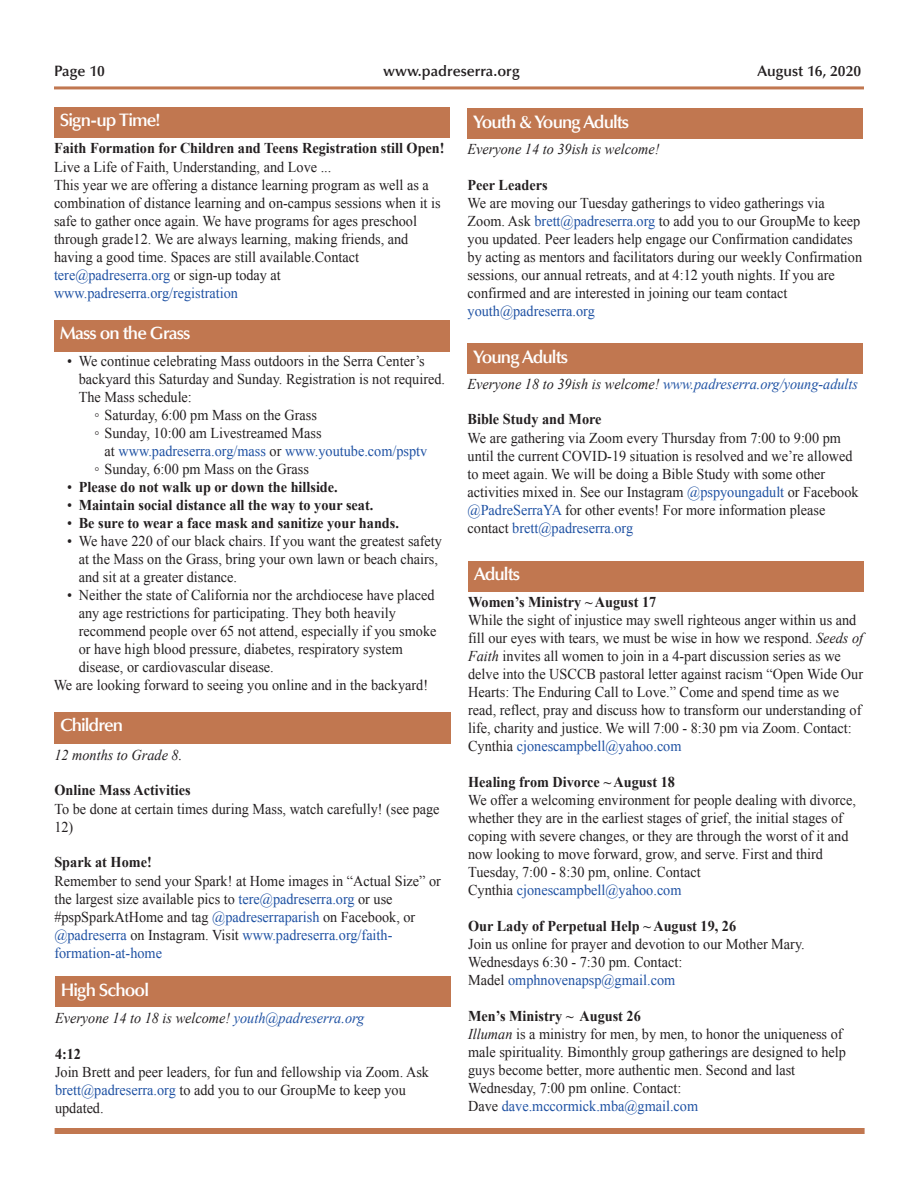
<style>
.page{position:relative;width:918px;height:1188px;background:#fff}
.page>*{position:absolute;margin:0;border:0;box-sizing:border-box;transform-origin:0 0}
.t1{font:600 18px "Optima LT Std";letter-spacing:-.05em;color:#fff}
.t2{font:15px/18px "Times New Roman";color:#231f20;scale:.95 1}
.t3{font:700 15px "Times New Roman";color:#231f20;scale:.95 1}
.t4{font:italic 15px "Times New Roman";color:#231f20;scale:.95 1}
.t5{font:15px "Times New Roman";color:#1e51a3;scale:.95 1}
.t6{font:italic 15px "Times New Roman";color:#1e51a3;scale:.95 1}
.t7{font:600 15px "Optima LT Std";color:#231f20}
.s1{color:#1e51a3}
.s2{color:#231f20}
.s3{font-weight:400}
.s4{font-style:italic}
.s5{font-weight:700}
</style>
<div class="page">
<hr style="left:54px;top:86px;width:810px;height:3px;background:#c17750">
<div style="left:55px;top:1128px;width:810px;height:6px;background:#c17750"></div>
<div style="left:468px;top:343px;width:395px;height:31px;background:#c17750"></div>
<div style="left:468px;top:108px;width:395px;height:31px;background:#c17750"></div>
<div style="left:55px;top:977px;width:396px;height:30px;background:#c17750"></div>
<div style="left:54px;top:107px;width:396px;height:31px;background:#c17750"></div>
<div style="left:54px;top:712px;width:396px;height:32px;background:#c17750"></div>
<div style="left:54px;top:320px;width:396px;height:32px;background:#c17750"></div>
<div style="left:468px;top:561px;width:396px;height:31px;background:#c17750"></div>
<p class="t7" style="left:54px;top:62px;width:53px">Page 10</p>
<p class="t7" style="left:383px;top:62px;width:138px">www.padreserra.org</p>
<p class="t7" style="left:758px;top:62px;width:105px">August 16, 2020</p>
<p class="t1" style="left:60px;top:110px;width:102px">Sign-up Time!</p>
<p class="t3" style="left:54px;top:138px;width:413px">Faith Formation for Children and Teens Registration still Open!</p>
<p class="t2" style="left:54px;top:157px;width:409px">Live a Life of Faith, Understanding, and Love ...<br>This year we are offering a distance learning program as well as a combination of distance learning and on-campus sessions when it is safe to gather once again. We have programs for ages preschool through grade12. We are always learning, making friends, and having a good time. Spaces are still available.Contact <span class="s1">tere@padreserra.org</span> or sign-up today at <span class="s1">www.padreserra.org/registration</span></p>
<p class="t1" style="left:60px;top:323px;width:132px">Mass on the Grass</p>
<p class="t2" style="left:67px;top:351px;width:378px">• We continue celebrating Mass outdoors in the Serra Center’s</p>
<p class="t2" style="left:79px;top:369px;width:387px">backyard this Saturday and Sunday. Registration is not required.</p>
<p class="t2" style="left:79px;top:387px;width:121px">The Mass schedule:</p>
<p class="t2" style="left:95px;top:406px;width:236px">◦ Saturday, 6:00 pm Mass on the Grass</p>
<p class="t2" style="left:95px;top:424px;width:241px">◦ Sunday, 10:00 am Livestreamed Mass</p>
<p class="t5" style="left:105px;top:440px;width:341px"><span class="s2">at</span> www.padreserra.org/mass <span class="s2">or</span> www.youtube.com/psptv</p>
<p class="t2" style="left:95px;top:460px;width:227px">◦ Sunday, 6:00 pm Mass on the Grass</p>
<p class="t3" style="left:67px;top:476px;width:286px"><span class="s3">•</span> Please do not walk up or down the hillside.</p>
<p class="t3" style="left:67px;top:494px;width:324px"><span class="s3">•</span> Maintain social distance all the way to your seat.</p>
<p class="t3" style="left:67px;top:512px;width:351px"><span class="s3">•</span> Be sure to wear a face mask and sanitize your hands.</p>
<p class="t2" style="left:79px;top:531px;width:384px;text-indent:-12px">• We have 220 of our black chairs. If you want the greatest safety at the Mass on the Grass, bring your own lawn or beach chairs, and sit at a greater distance.</p>
<p class="t2" style="left:67px;top:585px;width:388px">• Neither the state of California nor the archdiocese have placed</p>
<p class="t2" style="left:79px;top:603px;width:335px">any age restrictions for participating. They both heavily</p>
<p class="t2" style="left:79px;top:621px;width:378px">recommend people over 65 not attend, especially if you smoke</p>
<p class="t2" style="left:79px;top:639px;width:343px">or have high blood pressure, diabetes, respiratory system</p>
<p class="t2" style="left:79px;top:657px;width:207px">disease, or cardiovascular disease.</p>
<p class="t2" style="left:54px;top:675px;width:396px">We are looking forward to seeing you online and in the backyard!</p>
<p class="t1" style="left:60px;top:715px;width:65px">Children</p>
<p class="t4" style="left:54px;top:744px;width:136px">12 months to Grade 8.</p>
<p class="t3" style="left:54px;top:780px;width:145px">Online Mass Activities</p>
<p class="t2" style="left:54px;top:799px;width:407px">To be done at certain times during Mass, watch carefully! (see page<br>12)</p>
<p class="t3" style="left:54px;top:852px;width:104px">Spark at Home!</p>
<p class="t2" style="left:54px;top:871px;width:409px">Remember to send your Spark! at Home images in “Actual Size” or the largest size available pics to <span class="s1">tere@padreserra.org</span> or use #pspSparkAtHome and tag <span class="s1">@padreserraparish</span> on Facebook, or <span class="s1">@padreserra</span> on Instagram. Visit <span class="s1">www.padreserra.org/faith&shy;formation-at-home</span></p>
<p class="t1" style="left:61px;top:979px;width:90px">High School</p>
<p class="t4" style="left:55px;top:1008px;width:327px">Everyone 14 to 18 is welcome! <span class="s1">youth@padreserra.org</span></p>
<p class="t3" style="left:55px;top:1043px;width:29px">4:12</p>
<p class="t2" style="left:55px;top:1062px;width:395px">Join Brett and peer leaders, for fun and fellowship via Zoom. Ask <span class="s1">brett@padreserra.org</span> to add you to our GroupMe to keep you updated.</p>
<p class="t1" style="left:474px;top:111px;width:157px">Youth &amp; Young Adults</p>
<p class="t4" style="left:468px;top:138px;width:204px">Everyone 14 to 39ish is welcome!</p>
<p class="t3" style="left:468px;top:174px;width:86px">Peer Leaders</p>
<p class="t2" style="left:468px;top:193px;width:417px">We are moving our Tuesday gatherings to video gatherings via Zoom. Ask <span class="s1">brett@padreserra.org</span> to add you to our GroupMe to keep you updated. Peer leaders help engage our Confirmation candidates by acting as mentors and facilitators during our weekly Confirmation sessions, our annual retreats, and at 4:12 youth nights. If you are confirmed and are interested in joining our team contact</p>
<p class="t5" style="left:468px;top:300px;width:135px">youth@padreserra.org</p>
<p class="t1" style="left:474px;top:346px;width:96px">Young Adults</p>
<p class="t6" style="left:468px;top:373px;width:413px"><span class="s2">Everyone 18 to 39ish is welcome!</span> www.padreserra.org/young-adults</p>
<p class="t3" style="left:468px;top:409px;width:143px">Bible Study and More</p>
<p class="t2" style="left:468px;top:428px;width:413px">We are gathering via Zoom every Thursday from 7:00 to 9:00 pm until the current COVID-19 situation is resolved and we’re allowed to meet again. We will be doing a Bible Study with some other activities mixed in. See our Instagram <span class="s1">@pspyoungadult</span> or Facebook <span class="s1">@PadreSerraYA</span> for other events! For more information please contact <span class="s1">brett@padreserra.org</span></p>
<p class="t1" style="left:474px;top:564px;width:47px">Adults</p>
<p class="t3" style="left:468px;top:591px;width:200px">Women’s Ministry ~ August 17</p>
<p class="t2" style="left:468px;top:611px;width:417px">While the sight of injustice may swell righteous anger within us and fill our eyes with tears, we must be wise in how we respond. <span class="s4">Seeds of Faith</span> invites all women to join in a 4-part discussion series as we delve into the USCCB pastoral letter against racism “Open Wide Our Hearts: The Enduring Call to Love.” Come and spend time as we read, reflect, pray and discuss how to transform our understanding of life, charity and justice. We will 7:00 - 8:30 pm via Zoom. Contact:<br>Cynthia <span class="s1">cjonescampbell@yahoo.com</span></p>
<p class="t3" style="left:468px;top:771px;width:219px">Healing from Divorce ~ August 18</p>
<p class="t2" style="left:468px;top:791px;width:410px">We offer a welcoming environment for people dealing with divorce, whether they are in the earliest stages of grief, the initial stages of coping with severe changes, or they are through the worst of it and now looking to move forward, grow, and serve. First and third Tuesday, 7:00 - 8:30 pm, online. Contact<br>Cynthia <span class="s1">cjonescampbell@yahoo.com</span></p>
<p class="t3" style="left:468px;top:915px;width:284px">Our Lady of Perpetual Help ~ August 19, 26</p>
<p class="t2" style="left:468px;top:935px;width:356px">Join us online for prayer and devotion to our Mother Mary.<br>Wednesdays 6:30 - 7:30 pm. Contact:<br>Madel <span class="s1">omphnovenapsp@gmail.com</span></p>
<p class="t2" style="left:468px;top:1007px;width:399px"><span class="s5">Men’s Ministry ~ August 26<br></span><span class="s4">Illuman</span> is a ministry for men, by men, to honor the uniqueness of male spirituality. Bimonthly group gatherings are designed to help guys become better, more authentic men. Second and last Wednesday, 7:00 pm online. Contact:<br>Dave <span class="s1">dave.mccormick.mba@gmail.com</span></p>
</div>
